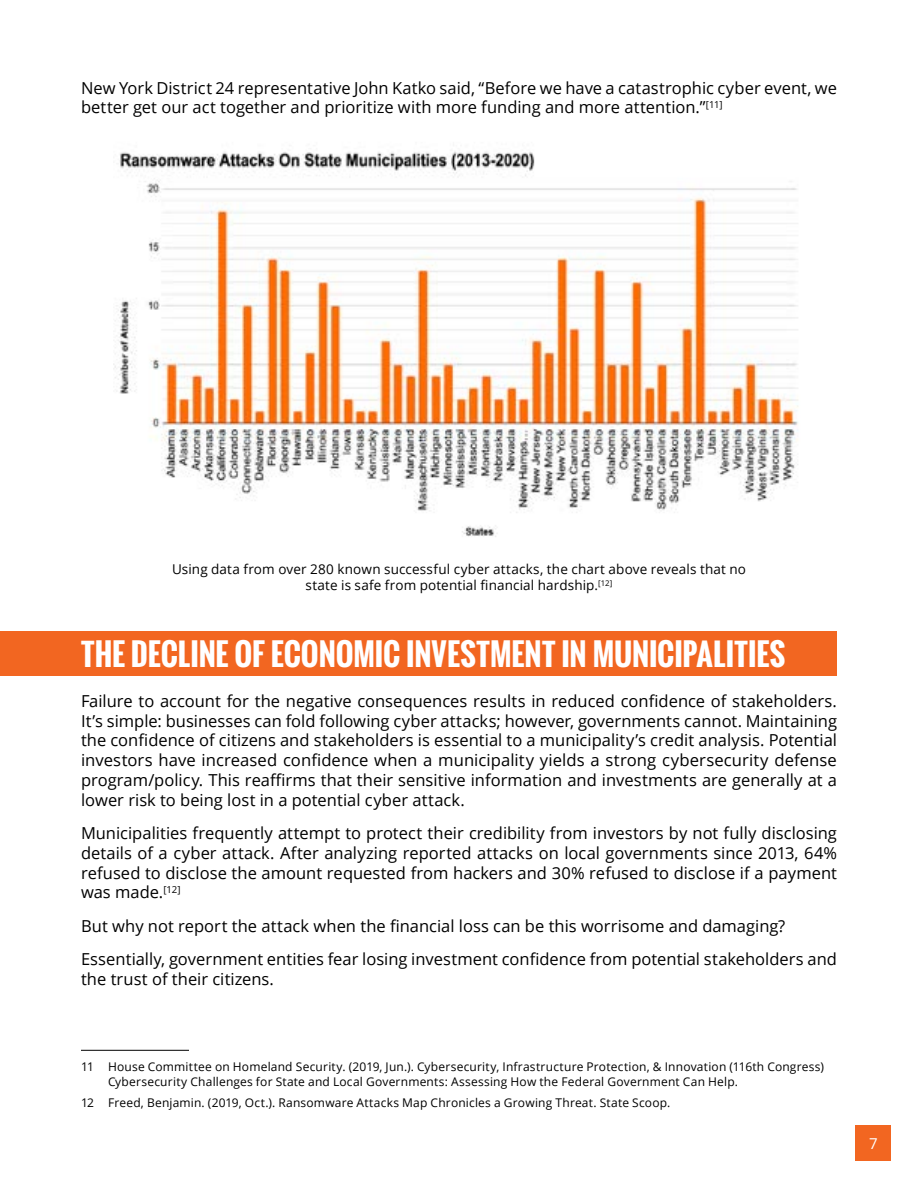
<style>
.page{position:relative;width:918px;height:1188px;background:#fff}
.page>*{position:absolute;margin:0;border:0;box-sizing:border-box;transform-origin:0 0}
.t1{font:700 30px "Oswald";letter-spacing:-.005em;color:#fff}
.t2{font:16.5px/19.8px "Open Sans";color:#000}
.t3{font:15px "Open Sans";color:#fff}
.t4{font:13.5px/16.2px "Open Sans";letter-spacing:.01em;color:#000;text-align:center}
.t5{font:12px/14.4px "Open Sans";letter-spacing:.015em;color:#000}
</style>
<div class="page">
<div style="left:856px;top:1126px;width:35px;height:35px;background:#f26621"></div>
<div style="left:0;top:631px;width:837px;height:44px;background:#f26621"></div>
<img style="left:114px;top:151px;width:684px;height:386px">
<hr style="left:81px;top:1050px;width:108px;height:1px;background:#000">
<p class="t2" style="left:81px;top:77px;width:758px">New York District 24 representative John Katko said, “Before we have a catastrophic cyber event, we better get our act together and prioritize with more funding and more attention.”<sup>[11]</sup></p>
<p class="t4" style="left:172px;top:561px;width:575px">Using data from over 280 known successful cyber attacks, the chart above reveals that no state is safe from potential financial hardship.<sup>[12]</sup></p>
<h1 class="t1" style="left:81px;top:631px;width:706px">THE DECLINE OF ECONOMIC INVESTMENT IN MUNICIPALITIES</h1>
<p class="t2" style="left:81px;top:690px;width:758px;text-align:justify">Failure to account for the negative consequences results in reduced confidence of stakeholders.<br>It’s simple: businesses can fold following cyber attacks; however, governments cannot. Maintaining the confidence of citizens and stakeholders is essential to a municipality’s credit analysis. Potential investors have increased confidence when a municipality yields a strong cybersecurity defense program/policy. This reaffirms that their sensitive information and investments are generally at a lower risk to being lost in a potential cyber attack.</p>
<p class="t2" style="left:81px;top:823px;width:758px;text-align:justify">Municipalities frequently attempt to protect their credibility from investors by not fully disclosing details of a cyber attack. After analyzing reported attacks on local governments since 2013, 64% refused to disclose the amount requested from hackers and 30% refused to disclose if a payment was made.<sup>[12]</sup></p>
<p class="t2" style="left:81px;top:909px;width:758px;line-height:33.3px">But why not report the attack when the financial loss can be this worrisome and damaging?<br>Essentially, government entities fear losing investment confidence from potential stakeholders and</p>
<p class="t2" style="left:81px;top:969px;width:195px">the trust of their citizens.</p>
<p class="t5" style="left:108px;top:1060px;width:717px;text-indent:-27px">11 House Committee on Homeland Security. (2019, Jun.). Cybersecurity, Infrastructure Protection, &amp; Innovation (116th Congress)<br>Cybersecurity Challenges for State and Local Governments: Assessing How the Federal Government Can Help.</p>
<p class="t5" style="left:81px;top:1095px;width:591px">12 Freed, Benjamin. (2019, Oct.). Ransomware Attacks Map Chronicles a Growing Threat. State Scoop.</p>
<p class="t3" style="left:869px;top:1133px;width:10px">7</p>
</div>
